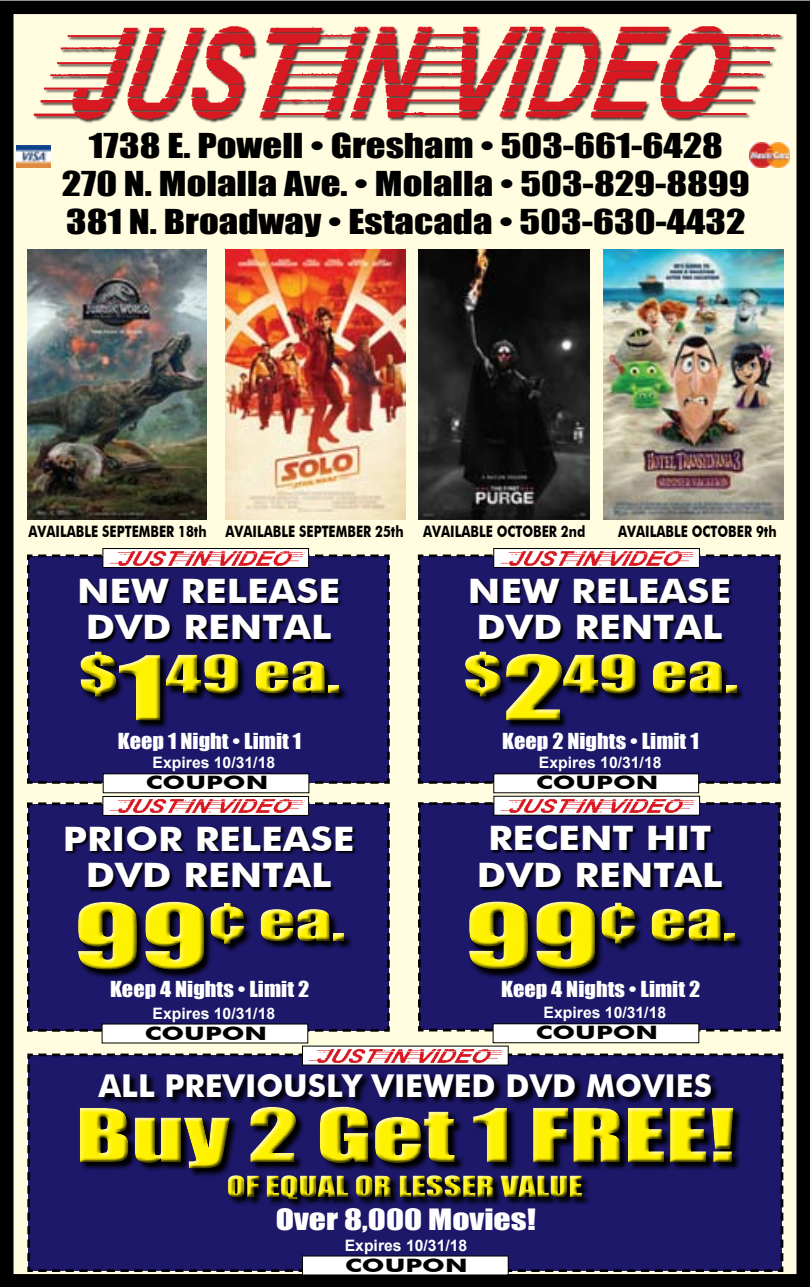
<style>
.page{position:relative;width:810px;height:1287px;background:#fff}
.page>*{position:absolute;margin:0;border:0;box-sizing:border-box;transform-origin:0 0}
.t1{font:68.62px "Impact";color:#fff200;scale:1.48 1}
.t2{font:48.15px "Impact";color:#fff200;scale:1.5 1}
.t3{font:700 33.75px/36.7px "Futura BT";color:#fff;scale:1.14 1}
.t4{font:31.5px/37.8px "Impact";color:#000;text-align:center;scale:1.23 1}
.t5{font:700 31.5px "Futura BT";color:#fff}
.t6{font:27px "Impact";color:#fff;scale:1.25 1}
.t7{font:26.78px "Impact";color:#fff200;scale:1.3 1}
.t8{font:20.25px "Impact";color:#fff;scale:1.1 1}
.t9{font:700 18.45px "Futura BT";color:#000;scale:1.44 1}
.t10{font:700 15.75px "Futura BT";color:#000;scale:.8 1}
.t11{font:700 15.75px "Arial";color:#fff}
.s1{font-size:82.58px}
</style>
<div class="page">
<div style="left:7px;top:7px;width:796px;height:1274px;background:#fffcdf"></div>
<div style="left:0;top:1px;width:810px;height:1286px;border:14px solid #000"></div>
<div style="left:35px;top:27px;width:767px;height:117px;background:#fffcdf"></div>
<img style="left:33px;top:26px;width:749px;height:97px">
<img style="left:17px;top:145px;width:33px;height:23px">
<img style="left:750px;top:142px;width:39px;height:26px">
<svg style="left:417px;top:553px;width:364px;height:232px;background:#282368"></svg>
<div style="left:494px;top:549px;width:205px;height:18px;background:#fff"></div>
<div style="left:494px;top:548px;width:206px;height:20px;border:1px solid #000"></div>
<img style="left:500px;top:551px;width:195px;height:15px">
<div style="left:494px;top:774px;width:205px;height:19px;background:#fff"></div>
<svg style="left:471px;top:578px;width:339px;height:58px;background:#1d1a48"></svg>
<svg style="left:469px;top:740px;width:341px;height:29px;background:#262169"></svg>
<div style="left:429px;top:636px;width:381px;height:104px;background:#000;opacity:.75"></div>
<svg style="left:27px;top:553px;width:363px;height:232px;background:#252066"></svg>
<div style="left:103px;top:549px;width:206px;height:18px;background:#fff"></div>
<div style="left:103px;top:548px;width:206px;height:20px;border:1px solid #000"></div>
<img style="left:109px;top:551px;width:196px;height:15px">
<div style="left:103px;top:774px;width:206px;height:19px;background:#fff"></div>
<svg style="left:80px;top:578px;width:369px;height:74px;background:#262353"></svg>
<svg style="left:81px;top:652px;width:388px;height:117px;background:#322d73"></svg>
<div style="left:38px;top:636px;width:375px;height:104px;background:#000;opacity:.75"></div>
<svg style="left:27px;top:801px;width:363px;height:232px;background:#262267"></svg>
<div style="left:103px;top:796px;width:206px;height:20px;border:1px solid #000"></div>
<img style="left:106px;top:798px;width:199px;height:16px">
<div style="left:102px;top:1024px;width:206px;height:19px;background:#fff"></div>
<svg style="left:66px;top:826px;width:324px;height:58px;background:#120f44"></svg>
<div style="left:78px;top:988px;width:312px;height:31px;background:#1d1869"></div>
<div style="left:38px;top:884px;width:380px;height:104px;background:#000;opacity:.75"></div>
<svg style="left:417px;top:801px;width:364px;height:232px;background:#2a2668"></svg>
<img style="left:497px;top:798px;width:199px;height:16px">
<div style="left:493px;top:1024px;width:206px;height:19px;background:#fff"></div>
<svg style="left:480px;top:826px;width:330px;height:76px;background:#1e1a4b"></svg>
<svg style="left:469px;top:902px;width:341px;height:117px;background:#252168"></svg>
<div style="left:429px;top:884px;width:380px;height:104px;background:#000;opacity:.75"></div>
<svg style="left:26px;top:1052px;width:759px;height:221px;background:#27226a"></svg>
<svg style="left:98px;top:1073px;width:712px;height:18px;background:#161344"></svg>
<img style="left:306px;top:1048px;width:199px;height:16px">
<div style="left:303px;top:1256px;width:205px;height:19px;background:#fff"></div>
<div style="left:28px;top:1091px;width:782px;height:92px;background:#000;opacity:.75"></div>
<svg style="left:228px;top:1176px;width:582px;height:49px;background:#272269"></svg>
<div style="left:60px;top:1169px;width:688px;height:37px;background:#000;opacity:.75"></div>
<img style="left:27px;top:250px;width:180px;height:269px">
<img style="left:226px;top:249px;width:179px;height:270px">
<img style="left:419px;top:249px;width:170px;height:270px">
<img style="left:603px;top:249px;width:180px;height:270px">
<p class="t4" style="left:62px;top:127px;width:561px">1738 E. Powell • Gresham • 503-661-6428<br>270 N. Molalla Ave. • Molalla • 503-829-8899<br>381 N. Broadway • Estacada • 503-630-4432</p>
<p class="t10" style="left:28px;top:522px;width:698px">AVAILABLE SEPTEMBER 18th AVAILABLE SEPTEMBER 25th AVAILABLE OCTOBER 2nd</p>
<p class="t10" style="left:618px;top:522px;width:200px">AVAILABLE OCTOBER 9th</p>
<p class="t3" style="left:77px;top:572px;width:232px">NEW RELEASE<br>DVD RENTAL</p>
<h2 class="t2" style="left:79px;top:644px;width:176px">$<span class="s1">1</span>49 ea.</h2>
<p class="t3" style="left:468px;top:572px;width:232px">NEW RELEASE<br>DVD RENTAL</p>
<h2 class="t2" style="left:463px;top:644px;width:185px">$<span class="s1">2</span>49 ea.</h2>
<p class="t8" style="left:118px;top:729px;width:168px">Keep 1 Night • Limit 1</p>
<p class="t8" style="left:502px;top:729px;width:180px">Keep 2 Nights • Limit 1</p>
<p class="t11" style="left:153px;top:752px;width:124px">Expires 10/31/18</p>
<p class="t11" style="left:539px;top:752px;width:124px">Expires 10/31/18</p>
<p class="t9" style="left:146px;top:772px;width:87px">COUPON</p>
<p class="t9" style="left:536px;top:772px;width:87px">COUPON</p>
<p class="t3" style="left:63px;top:820px;width:257px;text-align:center">PRIOR RELEASE<br>DVD RENTAL</p>
<h2 class="t2" style="left:74px;top:892px;width:183px"><span class="s1">99</span>¢ ea.</h2>
<p class="t3" style="left:477px;top:820px;width:217px;text-align:center">RECENT HIT<br>DVD RENTAL</p>
<h2 class="t2" style="left:465px;top:892px;width:183px"><span class="s1">99</span>¢ ea.</h2>
<p class="t8" style="left:110px;top:977px;width:183px">Keep 4 Nights • Limit 2</p>
<p class="t8" style="left:501px;top:977px;width:183px">Keep 4 Nights • Limit 2</p>
<p class="t11" style="left:153px;top:1003px;width:124px">Expires 10/31/18</p>
<p class="t11" style="left:544px;top:1002px;width:124px">Expires 10/31/18</p>
<p class="t9" style="left:145px;top:1022px;width:87px">COUPON</p>
<p class="t9" style="left:536px;top:1022px;width:87px">COUPON</p>
<p class="t5" style="left:99px;top:1066px;width:615px">ALL PREVIOUSLY VIEWED DVD MOVIES</p>
<h1 class="t1" style="left:76px;top:1093px;width:447px">Buy 2 Get 1 FREE!</h1>
<p class="t7" style="left:227px;top:1170px;width:274px">Of Equal or Lesser Value</p>
<p class="t6" style="left:276px;top:1202px;width:210px">Over 8,000 Movies!</p>
<p class="t11" style="left:345px;top:1235px;width:124px">Expires 10/31/18</p>
<p class="t9" style="left:345px;top:1254px;width:87px">COUPON</p>
</div>
